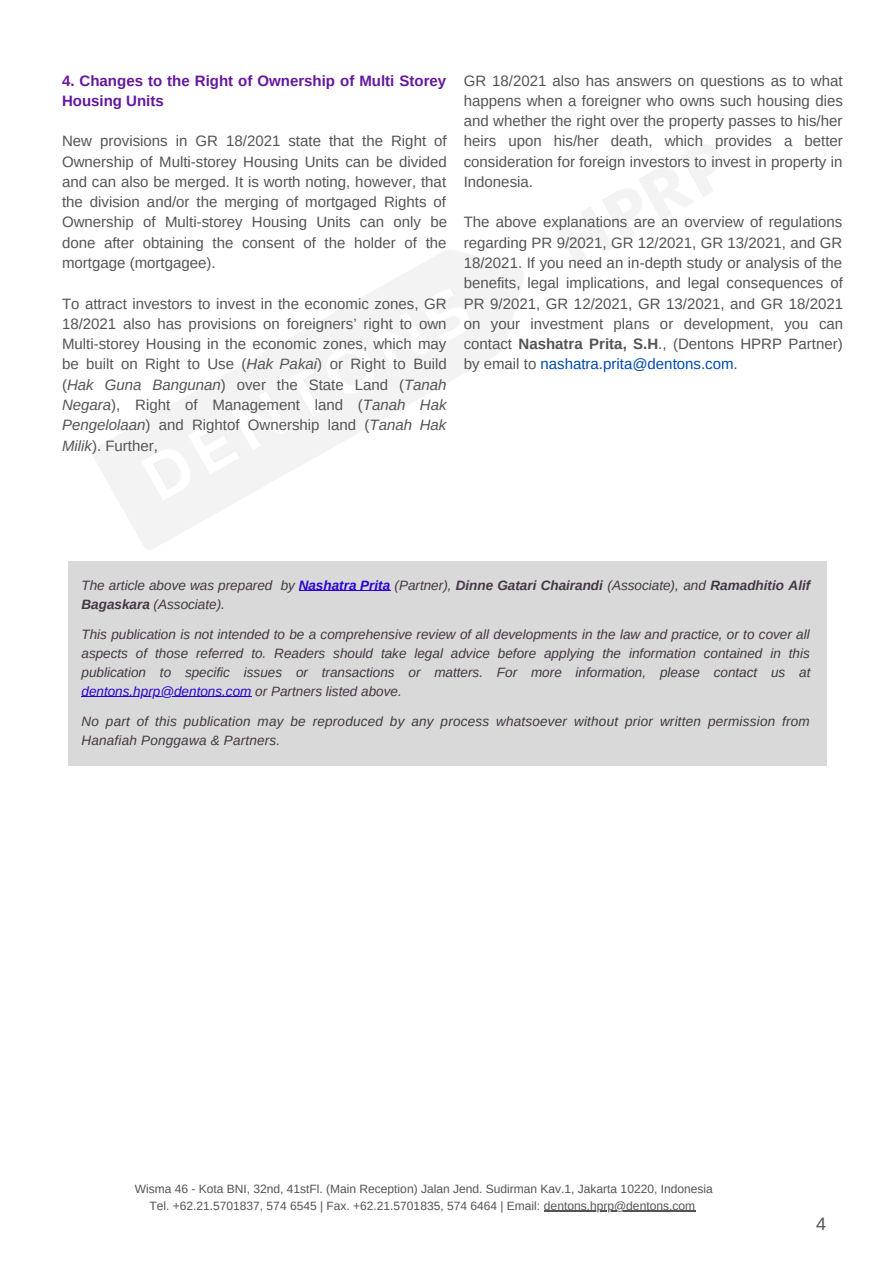
<style>
.page{position:relative;width:894px;height:1264px;background:#fff}
.page>*{position:absolute;margin:0;border:0;box-sizing:border-box;transform-origin:0 0}
.t1{font:18px "Arimo";color:#545454}
.t2{font:15px/20.2px "Arimo";color:#545454;text-align:justify}
.t3{font:700 15px/20.2px "Arimo";color:#65179f}
.t4{font:italic 13.5px/18.8px "Arimo";letter-spacing:.015em;color:#433743}
.t5{font:12px "Arimo";color:#545454}
.s1{font-style:italic}
.s2{font-weight:700}
.s3{color:#004aad}
.s4{font-weight:700;color:#2b01d4}
.s5{color:#2b01d4}
</style>
<div class="page">
<hr style="left:544px;top:1210px;width:151px;height:1px;background:#545454">
<div style="left:68px;top:561px;width:758px;height:204px;background:#d9d9d9"></div>
<hr style="left:298px;top:590px;width:92px;height:1px;background:#2b01d4">
<hr style="left:81px;top:696px;width:170px;height:1px;background:#2b01d4">
<p class="t3" style="left:62px;top:70px;width:385px">4. Changes to the Right of Ownership of Multi Storey<br>Housing Units</p>
<p class="t2" style="left:62px;top:131px;width:386px">New provisions in GR 18/2021 state that the Right of Ownership of Multi-storey Housing Units can be divided and can also be merged. It is worth noting, however, that the division and/or the merging of mortgaged Rights of Ownership of Multi-storey Housing Units can only be done after obtaining the consent of the holder of the mortgage (mortgagee).</p>
<p class="t2" style="left:62px;top:293px;width:386px">To attract investors to invest in the economic zones, GR 18/2021 also has provisions on foreigners’ right to own Multi-storey Housing in the economic zones, which may be built on Right to Use (<span class="s1">Hak Pakai</span>) or Right to Build (<span class="s1">Hak Guna Bangunan</span>) over the State Land (<span class="s1">Tanah Negara</span>), Right of Management land (<span class="s1">Tanah Hak Pengelolaan</span>) and Rightof Ownership land (<span class="s1">Tanah Hak Milik</span>). Further,</p>
<p class="t2" style="left:463px;top:70px;width:380px">GR 18/2021 also has answers on questions as to what happens when a foreigner who owns such housing dies and whether the right over the property passes to his/her heirs upon his/her death, which provides a better consideration for foreign investors to invest in property in Indonesia.</p>
<p class="t2" style="left:463px;top:212px;width:381px">The above explanations are an overview of regulations regarding PR 9/2021, GR 12/2021, GR 13/2021, and GR 18/2021. If you need an in-depth study or analysis of the benefits, legal implications, and legal consequences of PR 9/2021, GR 12/2021, GR 13/2021, and GR 18/2021 on your investment plans or development, you can contact <span class="s2">Nashatra Prita, S.H</span>., (Dentons HPRP Partner) by email to <span class="s3">nashatra.prita@dentons.com</span>.</p>
<p class="t4" style="left:81px;top:575px;width:730px">The article above was prepared by <span class="s4">Nashatra Prita</span> (Partner), <span class="s2">Dinne Gatari Chairandi</span> (Associate), and <span class="s2">Ramadhitio Alif<br>Bagaskara</span> (Associate).</p>
<p class="t4" style="left:81px;top:625px;width:730px;text-align:justify">This publication is not intended to be a comprehensive review of all developments in the law and practice, or to cover all aspects of those referred to. Readers should take legal advice before applying the information contained in this publication to specific issues or transactions or matters. For more information, please contact us at <span class="s5">dentons.hprp@dentons.com</span> or Partners listed above.</p>
<p class="t4" style="left:81px;top:712px;width:729px">No part of this publication may be reproduced by any process whatsoever without prior written permission from<br>Hanafiah Ponggawa &amp; Partners.</p>
<p class="t5" style="left:135px;top:1182px;width:579px">Wisma 46 - Kota BNI, 32nd, 41stFl. (Main Reception) Jalan Jend. Sudirman Kav.1, Jakarta 10220, Indonesia</p>
<p class="t5" style="left:149px;top:1198px;width:547px">Tel. +62.21.5701837, 574 6545 | Fax. +62.21.5701835, 574 6464 | Email: dentons.hprp@dentons.com</p>
<p class="t1" style="left:816px;top:1213px;width:12px">4</p>
</div>
